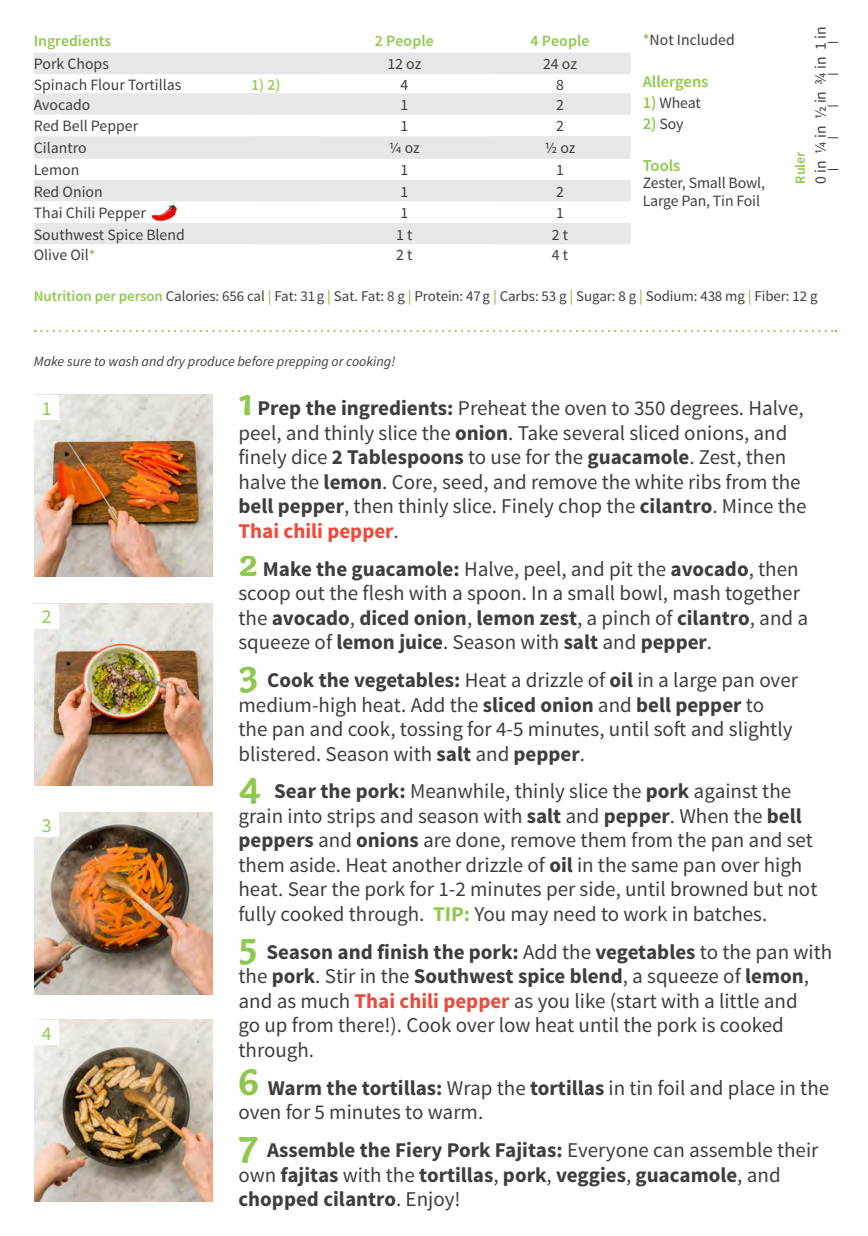
<style>
.page{position:relative;width:868px;height:1236px;background:#fff}
.page>*{position:absolute;margin:0;border:0;box-sizing:border-box;transform-origin:0 0}
.t1{font:21px/24.5px "Source Sans Pro";color:#3e3e3f}
.t2{font:700 21px/24.5px "Source Sans Pro";color:#3e3e3f}
.t3{font:19.6px "Source Sans Pro";color:#8fc84e}
.t4{font:600 16.45px "Source Sans Pro";color:#8fc84e}
.t5{font:15.75px/17.5px "Source Sans Pro";color:#3e3e3f}
.t6{font:600 15.75px "Source Sans Pro";color:#8fc84e}
.t7{font:600 15.75px "Source Sans Pro";color:#9bcd5f}
.t8{font:14.88px "Source Sans Pro";letter-spacing:-.005em;color:#3e3e3f}
.t9{font:italic 14px "Source Sans Pro";color:#3e3e3f}
.t10{font:600 14px "Source Sans Pro";color:#8fc84e}
.s1{font-weight:600;font-size:14.88px;color:#8fc84e}
.s2{font-weight:600;color:#8fc84e}
.s3{font-weight:600;font-size:16.45px;color:#8fc84e}
.s4{font-family:"Capucine Basic";font-weight:700;font-size:40.25px;color:#8fc84e}
.s5{font-weight:700}
.s6{font-weight:700;color:#ed4a3b}
.s7{font-weight:700;color:#8fc84e}
.s8{font-family:"Capucine Basic";font-size:40.25px;color:#8fc84e}
.s9{font-weight:400}
</style>
<div class="page">
<img style="left:34px;top:1019px;width:178px;height:182px">
<img style="left:34px;top:812px;width:179px;height:182px">
<img style="left:34px;top:395px;width:179px;height:182px">
<img style="left:34px;top:603px;width:179px;height:182px">
<svg style="left:34px;top:53px;width:596px;height:191px;fill:#e6e7e9"></svg>
<svg style="left:34px;top:74px;width:455px;height:171px;fill:#ecedef"></svg>
<div style="left:34px;top:395px;width:25px;height:24px;background:#fff"></div>
<div style="left:34px;top:603px;width:25px;height:25px;background:#fff"></div>
<div style="left:34px;top:812px;width:25px;height:24px;background:#fff"></div>
<div style="left:34px;top:1019px;width:25px;height:25px;background:#fff"></div>
<svg style="left:35px;top:330px;width:801px;height:2px"></svg>
<img style="left:151px;top:201px;width:27px;height:22px">
<p class="t6" style="left:34px;top:30px;width:79px">Ingredients</p>
<p class="t6" style="left:375px;top:30px;width:60px">2 People</p>
<p class="t6" style="left:530px;top:30px;width:60px">4 People</p>
<p class="t5" style="left:34px;top:56px;width:77px">Pork Chops</p>
<p class="t5" style="left:387px;top:56px;width:35px">12 oz</p>
<p class="t5" style="left:543px;top:56px;width:35px">24 oz</p>
<p class="t5" style="left:34px;top:76px;width:149px">Spinach Flour Tortillas</p>
<p class="t7" style="left:251px;top:74px;width:31px">1) 2)</p>
<p class="t5" style="left:400px;top:76px;width:9px">4</p>
<p class="t5" style="left:556px;top:76px;width:9px">8</p>
<p class="t5" style="left:34px;top:96px;width:58px">Avocado</p>
<p class="t5" style="left:400px;top:96px;width:9px">1</p>
<p class="t5" style="left:556px;top:96px;width:9px">2</p>
<p class="t5" style="left:34px;top:118px;width:106px">Red Bell Pepper</p>
<p class="t5" style="left:400px;top:118px;width:9px">1</p>
<p class="t5" style="left:556px;top:118px;width:9px">2</p>
<p class="t5" style="left:34px;top:140px;width:54px">Cilantro</p>
<p class="t5" style="left:388px;top:140px;width:33px">1/4 oz</p>
<p class="t5" style="left:544px;top:140px;width:33px">1/2 oz</p>
<p class="t5" style="left:34px;top:162px;width:47px">Lemon</p>
<p class="t5" style="left:400px;top:162px;width:9px">1</p>
<p class="t5" style="left:556px;top:162px;width:9px">1</p>
<p class="t5" style="left:34px;top:183px;width:70px">Red Onion</p>
<p class="t5" style="left:400px;top:183px;width:9px">1</p>
<p class="t5" style="left:556px;top:183px;width:9px">2</p>
<p class="t5" style="left:34px;top:204px;width:113px">Thai Chili Pepper</p>
<p class="t5" style="left:400px;top:204px;width:9px">1</p>
<p class="t5" style="left:556px;top:204px;width:9px">1</p>
<p class="t5" style="left:34px;top:226px;width:152px">Southwest Spice Blend</p>
<p class="t5" style="left:396px;top:226px;width:18px">1 t</p>
<p class="t5" style="left:551px;top:226px;width:18px">2 t</p>
<p class="t5" style="left:34px;top:247px;width:63px">Olive Oil<span class="s1">*</span></p>
<p class="t5" style="left:396px;top:247px;width:18px">2 t</p>
<p class="t5" style="left:551px;top:247px;width:18px">4 t</p>
<p class="t5" style="left:642px;top:31px;width:93px"><span class="s2">*</span>Not Included</p>
<p class="t4" style="left:642px;top:70px;width:67px">Allergens</p>
<p class="t5" style="left:642px;top:94px;width:60px"><span class="s3">1)</span> Wheat</p>
<p class="t5" style="left:642px;top:115px;width:42px"><span class="s3">2)</span> Soy</p>
<p class="t4" style="left:642px;top:154px;width:39px">Tools</p>
<p class="t5" style="left:642px;top:175px;width:124px">Zester, Small Bowl,<br>Large Pan, Tin Foil</p>
<p class="t10" style="left:790px;top:184px;width:34px;rotate:-90deg">Ruler</p>
<p class="t5" style="left:811px;top:184px;width:159px;rotate:-90deg">0 in ¼ in ½ in ¾ in 1 in</p>
<p class="t8" style="left:34px;top:286px;width:785px"><span class="s2">Nutrition per person</span> Calories: 656 cal <span class="s2">|</span> Fat: 31g <span class="s2">|</span> Sat. Fat: 8 g <span class="s2">|</span> Protein: 47g <span class="s2">|</span> Carbs: 53 g <span class="s2">|</span> Sugar: 8 g <span class="s2">|</span> Sodium: 438 mg <span class="s2">|</span> Fiber: 12 g</p>
<p class="t9" style="left:34px;top:352px;width:363px">Make sure to wash and dry produce before prepping or cooking!</p>
<p class="t3" style="left:42px;top:396px;width:11px">1</p>
<p class="t3" style="left:42px;top:604px;width:11px">2</p>
<p class="t3" style="left:42px;top:813px;width:11px">3</p>
<p class="t3" style="left:42px;top:1020px;width:11px">4</p>
<p class="t1" style="left:238px;top:396px;width:569px"><span class="s4">1</span> <span class="s5">Prep the ingredients:</span> Preheat the oven to 350 degrees. Halve, peel, and thinly slice the <span class="s5">onion</span>. Take several sliced onions, and finely dice <span class="s5">2 Tablespoons</span> to use for the <span class="s5">guacamole</span>. Zest, then halve the <span class="s5">lemon</span>. Core, seed, and remove the white ribs from the <span class="s5">bell pepper</span>, then thinly slice. Finely chop the <span class="s5">cilantro</span>. Mince the <span class="s6">Thai chili pepper</span>.</p>
<p class="t1" style="left:238px;top:556px;width:571px"><span class="s4">2</span> <span class="s5">Make the guacamole:</span> Halve, peel, and pit the <span class="s5">avocado</span>, then scoop out the flesh with a spoon. In a small bowl, mash together the <span class="s5">avocado</span>, <span class="s5">diced onion</span>, <span class="s5">lemon zest</span>, a pinch of <span class="s5">cilantro</span>, and a squeeze of <span class="s5">lemon juice</span>. Season with <span class="s5">salt</span> and <span class="s5">pepper</span>.</p>
<p class="t1" style="left:238px;top:668px;width:561px"><span class="s4">3</span> <span class="s5">Cook the vegetables:</span> Heat a drizzle of <span class="s5">oil</span> in a large pan over medium-high heat. Add the <span class="s5">sliced onion</span> and <span class="s5">bell pepper</span> to the pan and cook, tossing for 4-5 minutes, until soft and slightly blistered. Season with <span class="s5">salt</span> and <span class="s5">pepper</span>.</p>
<p class="t1" style="left:238px;top:779px;width:580px"><span class="s4">4</span> <span class="s5">Sear the pork:</span> Meanwhile, thinly slice the <span class="s5">pork</span> against the grain into strips and season with <span class="s5">salt</span> and <span class="s5">pepper</span>. When the <span class="s5">bell peppers</span> and <span class="s5">onions</span> are done, remove them from the pan and set them aside. Heat another drizzle of <span class="s5">oil</span> in the same pan over high heat. Sear the pork for 1-2 minutes per side, until browned but not fully cooked through. <span class="s7">TIP:</span> You may need to work in batches.</p>
<p class="t1" style="left:238px;top:939px;width:595px"><span class="s4">5</span> <span class="s5">Season and finish the pork:</span> Add the <span class="s5">vegetables</span> to the pan with the <span class="s5">pork</span>. Stir in the <span class="s5">Southwest spice blend</span>, a squeeze of <span class="s5">lemon</span>, and as much <span class="s6">Thai chili pepper</span> as you like (start with a little and<br>go up from there!). Cook over low heat until the pork is cooked through.</p>
<p class="t1" style="left:238px;top:1075px;width:592px"><span class="s4">6</span> <span class="s5">Warm the tortillas:</span> Wrap the <span class="s5">tortillas</span> in tin foil and place in the oven for 5 minutes to warm.</p>
<p class="t2" style="left:238px;top:1138px;width:581px"><span class="s8">7</span> Assemble the Fiery Pork Fajitas: <span class="s9">Everyone can assemble their own</span> fajitas <span class="s9">with the</span> tortillas<span class="s9">,</span> pork<span class="s9">,</span> veggies<span class="s9">,</span> guacamole<span class="s9">, and </span>chopped cilantro<span class="s9">. Enjoy!</span></p>
</div>
